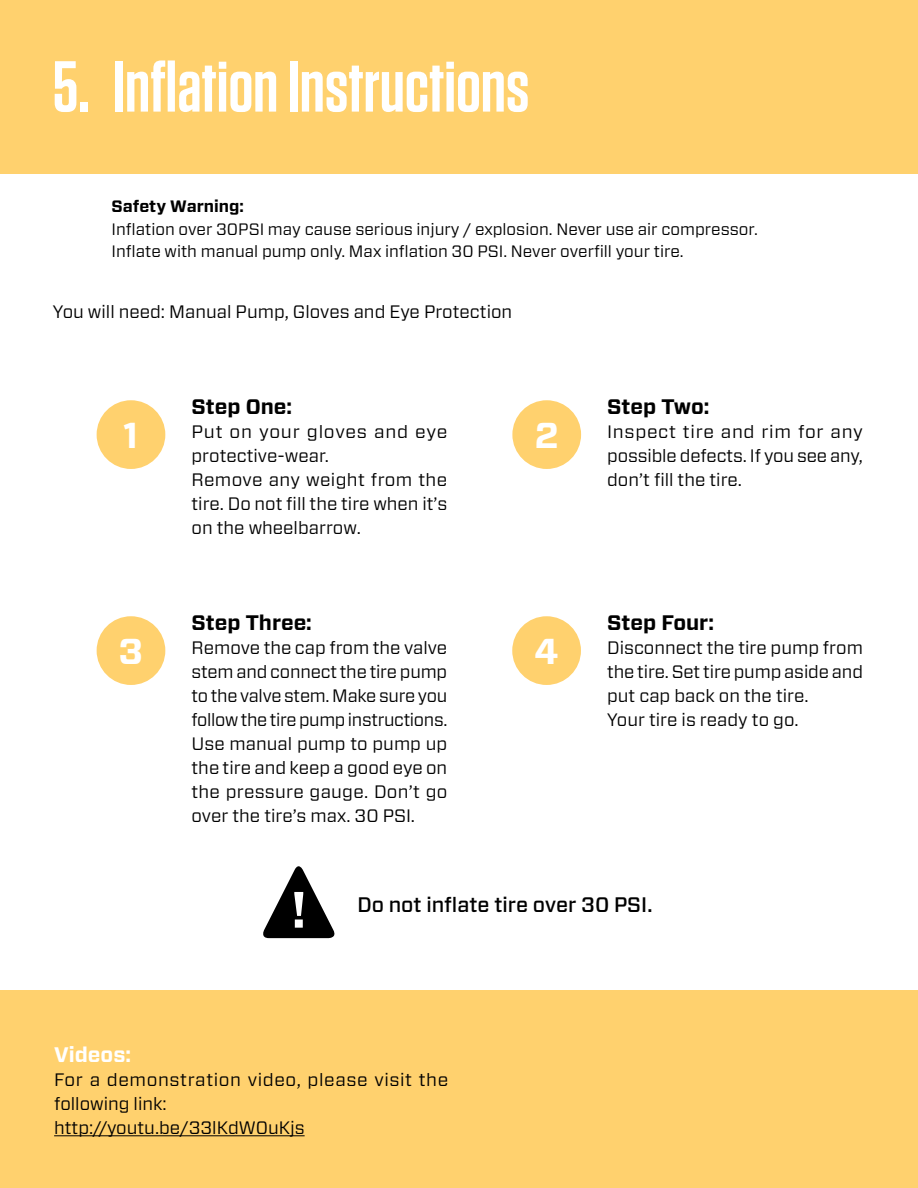
<style>
.page{position:relative;width:918px;height:1188px;background:#fff}
.page>*{position:absolute;margin:0;border:0;box-sizing:border-box;transform-origin:0 0}
.t1{font:600 72px "Tungsten";color:#fff}
.t2{font:700 51px "Forza";color:#fff}
.t3{font:700 36px "Forza";color:#fff}
.t4{font:700 21px "Forza";color:#000}
.t5{font:500 21px "Forza";color:#000}
.t6{font:700 21px "Forza";color:#fff}
.t7{font:18px/24px "Forza";color:#000}
.t8{font:16.5px/22.5px "Forza";color:#000}
.t9{font:700 16.5px "Forza";color:#000}
</style>
<div class="page">
<div style="left:0;top:0;width:918px;height:174px;background:#ffd16e"></div>
<div style="left:97px;top:400px;width:68px;height:69px;background:#ffd16e;border-radius:50%"></div>
<div style="left:512px;top:400px;width:69px;height:69px;background:#ffd16e;border-radius:50%"></div>
<div style="left:97px;top:616px;width:68px;height:69px;background:#ffd16e;border-radius:50%"></div>
<div style="left:512px;top:616px;width:69px;height:69px;background:#ffd16e;border-radius:50%"></div>
<svg style="left:263px;top:866px;width:72px;height:72px"></svg>
<div style="left:0;top:990px;width:918px;height:198px;background:#ffd16e"></div>
<hr style="left:54px;top:1135px;width:251px;height:1px;background:#000">
<h1 class="t1" style="left:53px;top:49px;width:478px">5. Inflation Instructions</h1>
<p class="t9" style="left:112px;top:196px;width:134px">Safety Warning:</p>
<p class="t8" style="left:112px;top:218px;width:648px">Inflation over 30PSI may cause serious injury / explosion. Never use air compressor.<br>Inflate with manual pump only. Max inflation 30 PSI. Never overfill your tire.</p>
<p class="t7" style="left:53px;top:299px;width:461px">You will need: Manual Pump, Gloves and Eye Protection</p>
<p class="t4" style="left:192px;top:393px;width:102px">Step One:</p>
<p class="t7" style="left:192px;top:419px;width:257px">Put on your gloves and eye protective-wear.<br>Remove any weight from the tire. Do not fill the tire when it’s on the wheelbarrow.</p>
<h3 class="t3" style="left:124px;top:411px;width:16px">1</h3>
<h3 class="t3" style="left:535px;top:411px;width:26px">2</h3>
<p class="t4" style="left:192px;top:609px;width:122px">Step Three:</p>
<p class="t7" style="left:192px;top:635px;width:257px;text-align:justify">Remove the cap from the valve stem and connect the tire pump to the valve stem. Make sure you follow the tire pump instructions.<br>Use manual pump to pump up the tire and keep a good eye on the pressure gauge. Don’t go over the tire’s max. 30 PSI.</p>
<h3 class="t3" style="left:119px;top:627px;width:26px">3</h3>
<h3 class="t3" style="left:534px;top:627px;width:26px">4</h3>
<p class="t4" style="left:607px;top:393px;width:104px">Step Two:</p>
<p class="t7" style="left:607px;top:419px;width:257px;text-align:justify">Inspect tire and rim for any possible defects. If you see any, don’t fill the tire.</p>
<p class="t4" style="left:607px;top:609px;width:108px">Step Four:</p>
<p class="t7" style="left:607px;top:635px;width:257px">Disconnect the tire pump from the tire. Set tire pump aside and put cap back on the tire.<br>Your tire is ready to go.</p>
<h2 class="t2" style="left:290px;top:876px;width:19px">!</h2>
<p class="t5" style="left:357px;top:891px;width:297px">Do not inflate tire over 30 PSI.</p>
<p class="t6" style="left:54px;top:1041px;width:78px">Videos:</p>
<p class="t7" style="left:54px;top:1067px;width:396px">For a demonstration video, please visit the following link:<br>http://youtu.be/33lKdW0uKjs</p>
</div>
